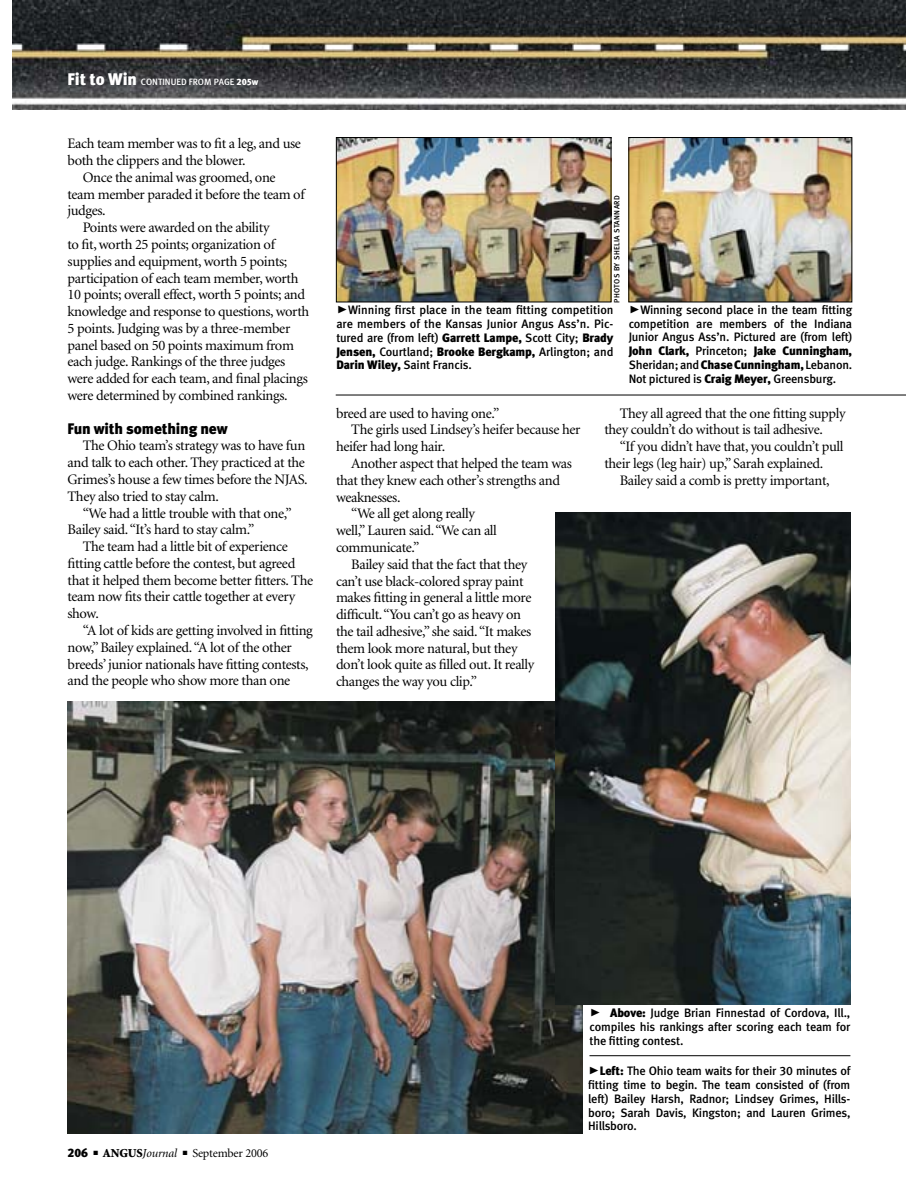
<style>
.page{position:relative;width:918px;height:1188px;background:#fff}
.page>*{position:absolute;margin:0;border:0;box-sizing:border-box;transform-origin:0 0}
.t1{font:15.3px "Meta Black LF";letter-spacing:-.01em;color:#000}
.t2{font:14.55px/16.8px "Minion";letter-spacing:-.025em;color:#000}
.t3{font:12.15px/13.8px "Meta Medium LF";letter-spacing:-.015em;color:#000;text-align:justify}
.t4{font:12.15px "Meta Black LF";letter-spacing:-.015em;color:#000}
.t5{font:12.15px "Minion";letter-spacing:-.015em;color:#000}
.t6{font:9.15px "Meta Medium LF";color:#fff}
.t7{font:7.65px "Meta Medium LF";letter-spacing:.05em;color:#000}
.s1{font-family:"Meta Black LF";font-size:16.8px}
.s2{font-family:"Meta Black LF"}
.s3{font-family:"Meta Black Caps Expert";font-size:21.3px}
.s4{font-family:"Meta Medium LF"}
.s5{font-weight:900}
.s6{font-style:italic}
</style>
<div class="page">
<img style="left:13px;top:0;width:892px;height:110px">
<img style="left:68px;top:701px;width:515px;height:432px">
<img style="left:555px;top:513px;width:295px;height:492px">
<hr style="left:589px;top:1055px;width:261px;height:1px;background:#000">
<img style="left:338px;top:139px;width:271px;height:161px">
<div style="left:336px;top:137px;width:275px;height:165px;border:1px solid #000"></div>
<img style="left:631px;top:139px;width:219px;height:161px">
<div style="left:629px;top:137px;width:223px;height:165px;border:1px solid #000"></div>
<hr style="left:336px;top:395px;width:569px;height:1px;background:#000">
<p class="t6" style="left:68px;top:78px;width:192px"><span class="s1">Fit to Win</span> CONTINUED FROM PAGE <span class="s2">205w</span></p>
<p class="t2" style="left:68px;top:136px;width:235px">Each team member was to fit a leg, and use</p>
<p class="t2" style="left:68px;top:153px;width:180px">both the clippers and the blower.</p>
<p class="t2" style="left:83px;top:170px;width:194px">Once the animal was groomed, one</p>
<p class="t2" style="left:68px;top:187px;width:239px">team member paraded it before the team of</p>
<p class="t2" style="left:68px;top:204px;width:40px">judges.</p>
<p class="t2" style="left:83px;top:220px;width:188px">Points were awarded on the ability</p>
<p class="t2" style="left:68px;top:237px;width:209px">to fit, worth 25 points; organization of</p>
<p class="t2" style="left:68px;top:254px;width:221px">supplies and equipment, worth 5 points;</p>
<p class="t2" style="left:68px;top:271px;width:232px">participation of each team member, worth</p>
<p class="t2" style="left:68px;top:287px;width:239px">10 points; overall effect, worth 5 points; and</p>
<p class="t2" style="left:68px;top:304px;width:243px">knowledge and response to questions, worth</p>
<p class="t2" style="left:68px;top:321px;width:224px">5 points. Judging was by a three-member</p>
<p class="t2" style="left:68px;top:338px;width:228px">panel based on 50 points maximum from</p>
<p class="t2" style="left:68px;top:355px;width:219px">each judge. Rankings of the three judges</p>
<p class="t2" style="left:68px;top:371px;width:242px">were added for each team, and final placings</p>
<p class="t2" style="left:68px;top:388px;width:222px">were determined by combined rankings.</p>
<p class="t1" style="left:68px;top:422px;width:162px">Fun with something new</p>
<p class="t2" style="left:68px;top:439px;width:242px;text-indent:15px">The Ohio team’s strategy was to have fun and talk to each other. They practiced at the Grimes’s house a few times before the NJAS.<br>They also tried to stay calm.</p>
<p class="t2" style="left:68px;top:506px;width:226px;text-indent:15px">“We had a little trouble with that one,”<br>Bailey said. “It’s hard to stay calm.”</p>
<p class="t2" style="left:68px;top:539px;width:247px;text-indent:15px">The team had a little bit of experience fitting cattle before the contest, but agreed that it helped them become better fitters. The team now fits their cattle together at every show.</p>
<p class="t2" style="left:68px;top:623px;width:247px;text-indent:15px">“A lot of kids are getting involved in fitting now,” Bailey explained. “A lot of the other breeds’ junior nationals have fitting contests, and the people who show more than one</p>
<p class="t7" style="left:614px;top:303px;width:109px;rotate:-90deg">PHOTOS BY SHELIA STANNARD</p>
<p class="t3" style="left:336px;top:304px;width:279px"><span class="s3">@</span>Winning first place in the team fitting competition are members of the Kansas Junior Angus Ass’n. Pic&shy;tured are (from left) <span class="s2">Garrett Lampe,</span> Scott City; <span class="s2">Brady Jensen,</span> Courtland; <span class="s2">Brooke Bergkamp,</span> Arlington; and <span class="s2">Darin Wiley,</span> Saint Francis.</p>
<p class="t3" style="left:629px;top:304px;width:225px"><span class="s3">@</span>Winning second place in the team fitting competition are members of the Indiana Junior Angus Ass’n. Pictured are (from left)</p>
<p class="t4" style="left:629px;top:346px;width:225px">John Clark, <span class="s4">Princeton;</span> Jake Cunningham,</p>
<p class="t3" style="left:629px;top:359px;width:225px">Sheridan; and <span class="s2">Chase Cunningham,</span> Lebanon.<br>Not pictured is <span class="s2">Craig Meyer,</span> Greensburg.</p>
<p class="t2" style="left:336px;top:406px;width:165px">breed are used to having one.”</p>
<p class="t2" style="left:351px;top:423px;width:231px">The girls used Lindsey’s heifer because her</p>
<p class="t2" style="left:336px;top:439px;width:111px">heifer had long hair.</p>
<p class="t2" style="left:351px;top:456px;width:222px">Another aspect that helped the team was</p>
<p class="t2" style="left:336px;top:473px;width:226px">that they knew each other’s strengths and</p>
<p class="t2" style="left:336px;top:490px;width:66px">weaknesses.</p>
<p class="t2" style="left:351px;top:507px;width:125px">“We all get along really</p>
<p class="t2" style="left:336px;top:523px;width:162px">well,” Lauren said. “We can all</p>
<p class="t2" style="left:336px;top:540px;width:85px">communicate.”</p>
<p class="t2" style="left:351px;top:557px;width:178px">Bailey said that the fact that they</p>
<p class="t2" style="left:336px;top:574px;width:189px">can’t use black-colored spray paint</p>
<p class="t2" style="left:336px;top:590px;width:197px">makes fitting in general a little more</p>
<p class="t2" style="left:336px;top:607px;width:187px">difficult. “You can’t go as heavy on</p>
<p class="t2" style="left:336px;top:624px;width:197px">the tail adhesive,” she said. “It makes</p>
<p class="t2" style="left:336px;top:641px;width:183px">them look more natural, but they</p>
<p class="t2" style="left:336px;top:658px;width:200px">don’t look quite as filled out. It really</p>
<p class="t2" style="left:336px;top:674px;width:143px">changes the way you clip.”</p>
<p class="t2" style="left:604px;top:406px;width:243px;text-indent:15px">They all agreed that the one fitting supply they couldn’t do without is tail adhesive.</p>
<p class="t2" style="left:604px;top:439px;width:241px;text-indent:15px">“If you didn’t have that, you couldn’t pull their legs (leg hair) up,” Sarah explained.</p>
<p class="t2" style="left:620px;top:473px;width:211px">Bailey said a comb is pretty important,</p>
<p class="t5" style="left:68px;top:1149px;width:202px"><span class="s2">206</span> ■ <span class="s5">ANGUS</span><span class="s6">Journal</span> ■ September 2006</p>
<p class="t3" style="left:589px;top:1007px;width:262px"><span class="s3">@</span> <span class="s2">Above:</span> Judge Brian Finnestad of Cordova, Ill., compiles his rankings after scoring each team for the fitting contest.</p>
<p class="t3" style="left:588px;top:1065px;width:264px"><span class="s3">@</span><span class="s2">Left:</span> The Ohio team waits for their 30 minutes of fitting time to begin. The team consisted of (from left) Bailey Harsh, Radnor; Lindsey Grimes, Hills&shy;boro; Sarah Davis, Kingston; and Lauren Grimes, Hillsboro.</p>
</div>
